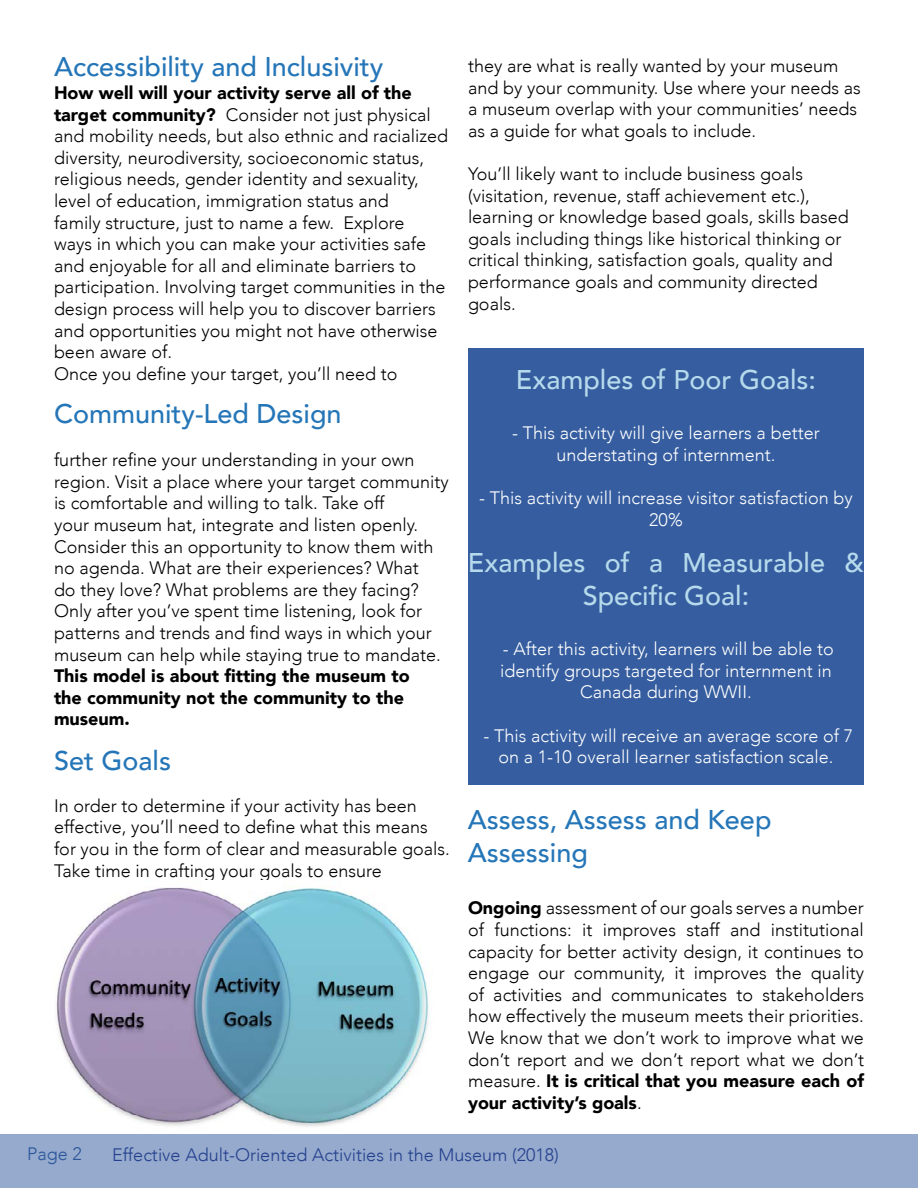
<style>
.page{position:relative;width:918px;height:1188px;background:#fff}
.page>*{position:absolute;margin:0;border:0;box-sizing:border-box;transform-origin:0 0}
.t1{font:500 27px/32.4px "Avenir";color:#2576b8}
.t2{font:500 27px/32.4px "Avenir";color:#b6daec;text-align:center}
.t3{font:300 18px/21.6px "Avenir";color:#000}
.t4{font:300 18px/21.6px "Avenir";color:#fff;text-align:center}
.t5{font:900 18px/21.6px "Avenir";color:#000}
.t6{font:300 18px "Avenir";color:#25408f}
.t7{font:300 18px "Avenir";color:#2b559a}
.s1{font-weight:900}
</style>
<div class="page">
<div style="left:0;top:1134px;width:918px;height:54px;background:#95aacc"></div>
<div style="left:468px;top:349px;width:396px;height:436px;background:#355d9f"></div>
<img style="left:56px;top:886px;width:373px;height:241px">
<h1 class="t1" style="left:54px;top:49px;width:331px">Accessibility and Inclusivity</h1>
<p class="t3" style="left:54px;top:82px;width:396px"><span class="s1">How well will your activity serve all of the target community?</span> Consider not just physical and mobility needs, but also ethnic and racialized diversity, neurodiversity, socioeconomic status, religious needs, gender identity and sexuality, level of education, immigration status and<br>family structure, just to name a few. Explore<br>ways in which you can make your activities safe and enjoyable for all and eliminate barriers to participation. Involving target communities in the design process will help you to discover barriers and opportunities you might not have otherwise been aware of.<br>Once you define your target, you’ll need to</p>
<h1 class="t1" style="left:54px;top:396px;width:289px">Community-Led Design</h1>
<p class="t3" style="left:54px;top:449px;width:396px">further refine your understanding in your own region. Visit a place where your target community is comfortable and willing to talk. Take off<br>your museum hat, integrate and listen openly.<br>Consider this an opportunity to know them with no agenda. What are their experiences? What<br>do they love? What problems are they facing?<br>Only after you’ve spent time listening, look for patterns and trends and find ways in which your museum can help while staying true to mandate.</p>
<p class="t5" style="left:54px;top:665px;width:357px">This model is about fitting the museum to the community not the community to the museum.</p>
<h1 class="t1" style="left:54px;top:742px;width:119px">Set Goals</h1>
<p class="t3" style="left:54px;top:795px;width:397px">In order to determine if your activity has been effective, you’ll need to define what this means for you in the form of clear and measurable goals.<br>Take time in crafting your goals to ensure</p>
<p class="t3" style="left:468px;top:55px;width:394px">they are what is really wanted by your museum and by your community. Use where your needs as a museum overlap with your communities’ needs as a guide for what goals to include.</p>
<p class="t3" style="left:468px;top:163px;width:382px">You’ll likely want to include business goals (visitation, revenue, staff achievement etc.), learning or knowledge based goals, skills based goals including things like historical thinking or critical thinking, satisfaction goals, quality and performance goals and community directed goals.</p>
<h1 class="t2" style="left:516px;top:361px;width:302px">Examples of Poor Goals:</h1>
<p class="t4" style="left:512px;top:422px;width:309px">- This activity will give learners a better understating of internment.</p>
<p class="t4" style="left:479px;top:487px;width:375px">- This activity will increase visitor satisfaction by<br>20%</p>
<h1 class="t2" style="left:468px;top:545px;width:398px">Examples of a Measurable &amp;<br>Specific Goal:</h1>
<p class="t4" style="left:500px;top:638px;width:335px">- After this activity, learners will be able to identify groups targeted for internment in<br>Canada during WWII.</p>
<p class="t4" style="left:483px;top:725px;width:371px">- This activity will receive an average score of 7 on a 1-10 overall learner satisfaction scale.</p>
<h1 class="t1" style="left:468px;top:802px;width:305px">Assess, Assess and Keep<br>Assessing</h1>
<p class="t3" style="left:468px;top:897px;width:398px;text-align:justify"><span class="s1">Ongoing</span> assessment of our goals serves a number of functions: it improves staff and institutional capacity for better activity design, it continues to engage our community, it improves the quality of activities and communicates to stakeholders how effectively the museum meets their priorities.<br>We know that we don’t work to improve what we don’t report and we don’t report what we don’t measure. <span class="s1">It is critical that you measure each of your activity’s goals</span>.</p>
<p class="t7" style="left:27px;top:1143px;width:56px">Page 2</p>
<p class="t6" style="left:112px;top:1144px;width:448px">Effective Adult-Oriented Activities in the Museum (2018)</p>
</div>
